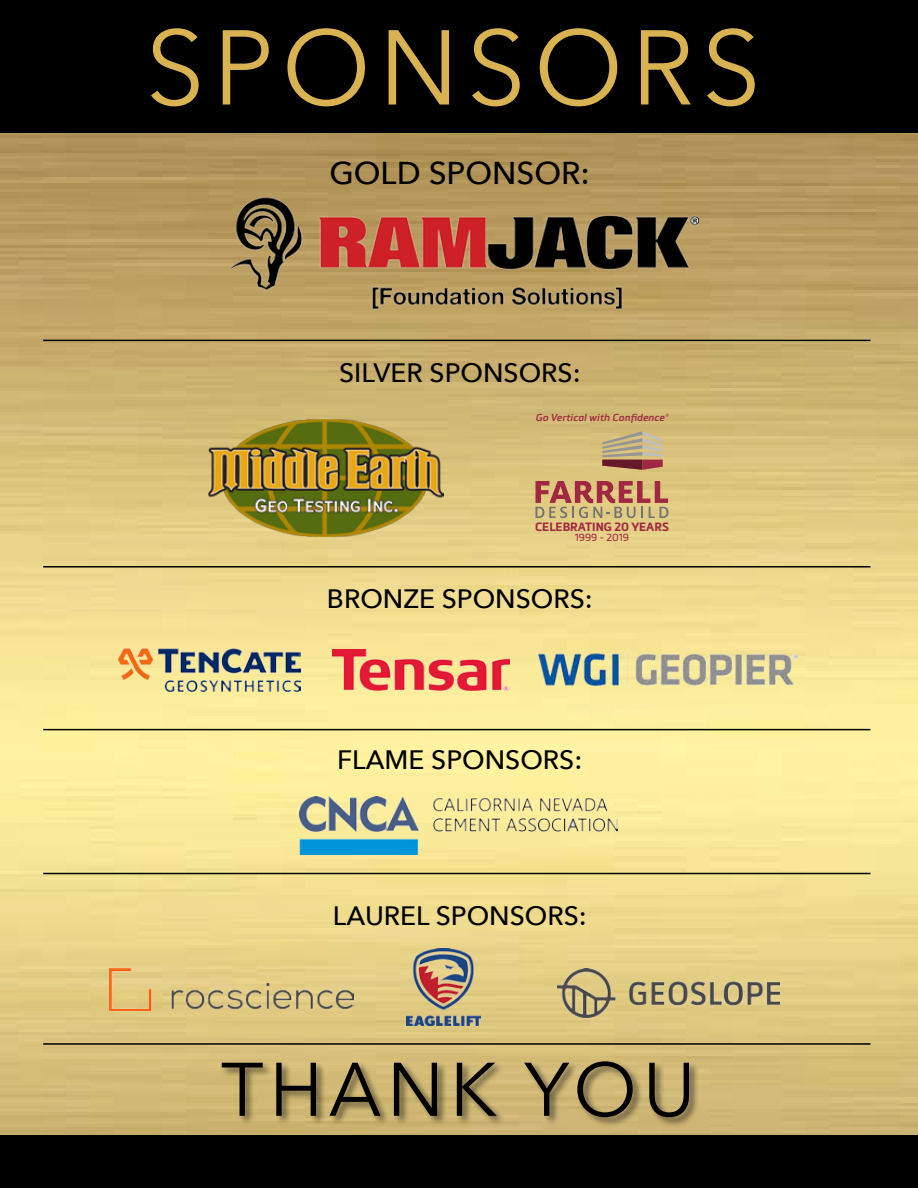
<style>
.page{position:relative;width:918px;height:1188px;background:#fff}
.page>*{position:absolute;margin:0;border:0;box-sizing:border-box;transform-origin:0 0}
.t1{font:105px "Avenir Next";letter-spacing:.075em;color:#d9b351}
.t2{font:75px "Avenir Next";letter-spacing:.075em;color:#000}
.t3{font:500 31.5px "Avenir Next";color:#000}
.t4{font:500 26.55px "Avenir Next";color:#000}
.t5{font:700 11.85px "Metronic Pro";color:#a02842}
.t6{font:10.05px "Metronic Pro";color:#a02842}
.t7{font:italic 600 9.9px "Metronic Pro";letter-spacing:.02em;color:#a02842}
</style>
<div class="page">
<img style="left:0;top:133px;width:918px;height:1003px">
<div style="left:0;top:0;width:918px;height:133px;background:#000"></div>
<div style="left:0;top:1136px;width:918px;height:52px;background:#000"></div>
<div style="left:220px;top:1060px;width:479px;height:68px;background:#000;opacity:.5"></div>
<img style="left:208px;top:182px;width:502px;height:150px">
<img style="left:207px;top:410px;width:237px;height:135px">
<svg style="left:602px;top:431px;width:61px;height:39px;background:#b49576"></svg>
<svg style="left:535px;top:481px;width:133px;height:37px;background:#c18e6c"></svg>
<img style="left:117px;top:649px;width:183px;height:42px">
<img style="left:109px;top:969px;width:245px;height:42px">
<img style="left:332px;top:649px;width:178px;height:42px">
<img style="left:300px;top:797px;width:317px;height:57px">
<img style="left:539px;top:649px;width:258px;height:39px">
<img style="left:406px;top:949px;width:75px;height:77px">
<hr style="left:43px;top:873px;width:827px;height:1px;background:#000">
<hr style="left:43px;top:729px;width:827px;height:1px;background:#000">
<hr style="left:43px;top:566px;width:827px;height:2px;background:#000">
<hr style="left:43px;top:340px;width:827px;height:1px;background:#000">
<hr style="left:43px;top:1043px;width:827px;height:2px;background:#000">
<img style="left:558px;top:969px;width:222px;height:49px">
<h1 class="t1" style="left:146px;top:-21px;width:617px">SPONSORS</h1>
<p class="t3" style="left:329px;top:146px;width:262px">GOLD SPONSOR:</p>
<p class="t4" style="left:339px;top:350px;width:243px">SILVER SPONSORS:</p>
<p class="t7" style="left:535px;top:411px;width:135px">Go Vertical with Confidence<sup>®</sup></p>
<p class="t5" style="left:535px;top:520px;width:135px">CELEBRATING 20 YEARS</p>
<p class="t6" style="left:575px;top:530px;width:56px">1999 - 2019</p>
<p class="t4" style="left:327px;top:577px;width:267px">BRONZE SPONSORS:</p>
<p class="t4" style="left:337px;top:737px;width:247px">FLAME SPONSORS:</p>
<p class="t4" style="left:333px;top:893px;width:255px">LAUREL SPONSORS:</p>
<h2 class="t2" style="left:221px;top:1026px;width:476px">THANK YOU</h2>
</div>
